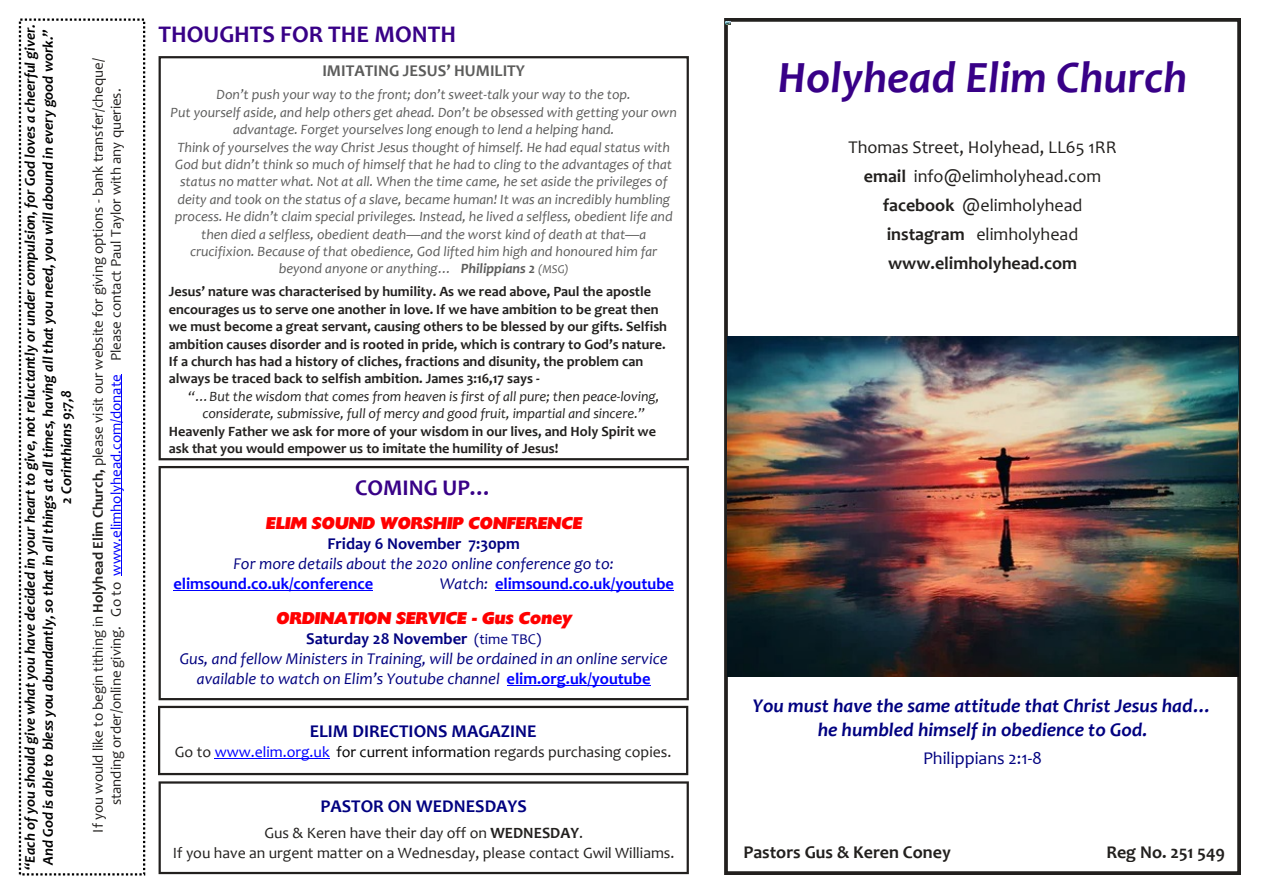
<style>
.page{position:relative;width:1263px;height:893px;background:#fff}
.page>*{position:absolute;margin:0;border:0;box-sizing:border-box;transform-origin:0 0}
.t1{font:italic 700 45px "Candara";color:#380087}
.t2{font:700 24px "Candara";color:#380087}
.t3{font:700 22.5px "Candara";color:#380087}
.t4{font:italic 700 19.5px/23.9px "Candara";color:#000080;text-align:center}
.t5{font:18px/29.1px "Candara";color:#22201e;text-align:center}
.t6{font:700 18px "Candara";color:#000080}
.t7{font:700 18px "Candara";color:#22201e}
.t8{font:18px "Candara";color:#000080}
.t9{font:italic 16.5px/20.1px "Candara";color:#000080;text-align:center}
.t10{font:700 16.5px "Candara";color:#00f}
.t11{font:italic 16.5px "Chanson Heavy SF Bold";color:#f00}
.t12{font:700 16.5px "Candara";color:#5c5c5b}
.t13{font:700 16.5px "Candara";color:#000080}
.t14{font:15.75px/19.2px "Candara";color:#22201e;text-align:center}
.t15{font:italic 700 14.85px/18.1px "Candara";color:#000;text-align:center}
.t16{font:14.85px/18.1px "Candara";color:#22201e;text-align:center}
.t17{font:italic 14.25px/17.4px "Candara";color:#5c5c5b;text-align:center}
.t18{font:700 14.25px/17.4px "Candara";color:#22201e}
.t19{font:italic 14.25px/17.4px "Candara";color:#22201e;text-align:center}
.s1{font-weight:700}
.s2{color:#00f}
.s3{font-size:12px}
.s4{font-weight:400;font-style:italic;color:#000080}
.s5{font-weight:700;font-style:normal}
.s6{font-style:normal;font-size:15px}
.s7{font-weight:700;font-style:normal;color:#00f}
.s8{color:#000}
</style>
<div class="page">
<div style="left:724px;top:18px;width:517px;height:857px;background:#fff;border:4px solid #22201e"></div>
<svg style="left:726px;top:22px;width:4px;height:3px"></svg>
<svg style="left:159px;top:466px;width:530px;height:234px"></svg>
<hr style="left:173px;top:590px;width:200px;height:1px;background:#00f">
<hr style="left:495px;top:590px;width:179px;height:1px;background:#00f">
<hr style="left:507px;top:685px;width:143px;height:1px;background:#00f">
<svg style="left:158px;top:706px;width:530px;height:69px"></svg>
<hr style="left:215px;top:758px;width:115px;height:1px;background:#00f">
<svg style="left:159px;top:781px;width:530px;height:93px"></svg>
<div style="left:159px;top:56px;width:530px;height:404px;border:2px solid #22201e"></div>
<div style="left:19px;top:19px;width:126px;height:856px;border:2px dashed #000"></div>
<hr style="left:122px;top:374px;width:1px;height:202px;background:#00f">
<img style="left:728px;top:336px;width:510px;height:340px">
<p class="t15" style="left:22px;top:870px;width:848px;rotate:-90deg">“Each of you should give what you have decided in your heart to give, not reluctantly or under compulsion, for God loves a cheerful giver.<br>And God is able to bless you abundantly, so that in all things at all times, having all that you need, you will abound in every good work.”<br>2 Corinthians 9:7,8</p>
<h2 class="t2" style="left:159px;top:25px;width:299px">THOUGHTS FOR THE MONTH</h2>
<p class="t16" style="left:90px;top:832px;width:776px;rotate:-90deg">If you would like to begin tithing in <span class="s1">Holyhead Elim Church,</span> please visit our website for giving options - bank transfer/cheque/ standing order/online giving. Go to <span class="s2">www.elimholyhead.com/donate</span> Please contact Paul Taylor with any queries.</p>
<p class="t12" style="left:322px;top:64px;width:204px">IMITATING JESUS’ HUMILITY</p>
<p class="t17" style="left:171px;top:87px;width:508px">Don’t push your way to the front; don’t sweet-talk your way to the top.<br>Put yourself aside, and help others get ahead. Don’t be obsessed with getting your own advantage. Forget yourselves long enough to lend a helping hand.<br>Think of yourselves the way Christ Jesus thought of himself. He had equal status with God but didn’t think so much of himself that he had to cling to the advantages of that status no matter what. Not at all. When the time came, he set aside the privileges of deity and took on the status of a slave, became human! It was an incredibly humbling process. He didn’t claim special privileges. Instead, he lived a selfless, obedient life and then died a selfless, obedient death—and the worst kind of death at that—a crucifixion. Because of that obedience, God lifted him high and honoured him far beyond anyone or anything… <span class="s1">Philippians 2</span> <span class="s3">(MSG)</span></p>
<p class="t18" style="left:169px;top:284px;width:500px">Jesus’ nature was characterised by humility. As we read above, Paul the apostle encourages us to serve one another in love. If we have ambition to be great then we must become a great servant, causing others to be blessed by our gifts. Selfish ambition causes disorder and is rooted in pride, which is contrary to God’s nature.<br>If a church has had a history of cliches, fractions and disunity, the problem can always be traced back to selfish ambition. James 3:16,17 says -</p>
<p class="t19" style="left:188px;top:389px;width:473px">“…But the wisdom that comes from heaven is first of all pure; then peace-loving, considerate, submissive, full of mercy and good fruit, impartial and sincere.”</p>
<p class="t18" style="left:169px;top:424px;width:489px">Heavenly Father we ask for more of your wisdom in our lives, and Holy Spirit we ask that you would empower us to imitate the humility of Jesus!</p>
<h3 class="t3" style="left:355px;top:479px;width:139px">COMING UP…</h3>
<p class="t11" style="left:266px;top:516px;width:318px">ELIM SOUND WORSHIP CONFERENCE</p>
<p class="t13" style="left:327px;top:537px;width:194px">Friday 6 November 7:30pm</p>
<p class="t9" style="left:233px;top:555px;width:382px">For more details about the 2020 online conference go to:</p>
<p class="t10" style="left:173px;top:577px;width:201px">elimsound.co.uk/conference</p>
<p class="t10" style="left:440px;top:577px;width:236px"><span class="s4">Watch:</span> elimsound.co.uk/youtube</p>
<p class="t11" style="left:276px;top:611px;width:297px">ORDINATION SERVICE - Gus Coney</p>
<p class="t9" style="left:180px;top:630px;width:489px"><span class="s5">Saturday 28 November</span> <span class="s6">(time TBC)<br></span>Gus, and fellow Ministers in Training, will be ordained in an online service available to watch on Elim’s Youtube channel <span class="s7">elim.org.uk/youtube</span></p>
<p class="t6" style="left:310px;top:724px;width:228px">ELIM DIRECTIONS MAGAZINE</p>
<p class="t14" style="left:175px;top:744px;width:498px">Go to <span class="s2">www.elim.org.uk</span> <span class="s8">for current information</span> regards purchasing copies.</p>
<p class="t6" style="left:320px;top:799px;width:208px">PASTOR ON WEDNESDAYS</p>
<p class="t14" style="left:173px;top:825px;width:503px">Gus &amp; Keren have their day off on <span class="s1">WEDNESDAY</span>.<br>If you have an urgent matter on a Wednesday, please contact Gwil Williams.</p>
<h1 class="t1" style="left:778px;top:60px;width:411px">Holyhead Elim Church</h1>
<p class="t5" style="left:848px;top:134px;width:270px">Thomas Street, Holyhead, LL65 1RR <span class="s1">email</span> info@elimholyhead.com <span class="s1">facebook</span> @elimholyhead <span class="s1">instagram</span> elimholyhead <span class="s1">www.elimholyhead.com</span></p>
<h3 class="t4" style="left:753px;top:695px;width:461px">You must have the same attitude that Christ Jesus had… he humbled himself in obedience to God.</h3>
<p class="t8" style="left:923px;top:750px;width:121px">Philippians 2:1-8</p>
<p class="t7" style="left:743px;top:845px;width:209px">Pastors Gus &amp; Keren Coney</p>
<p class="t7" style="left:1106px;top:845px;width:120px">Reg No. 251 549</p>
</div>
